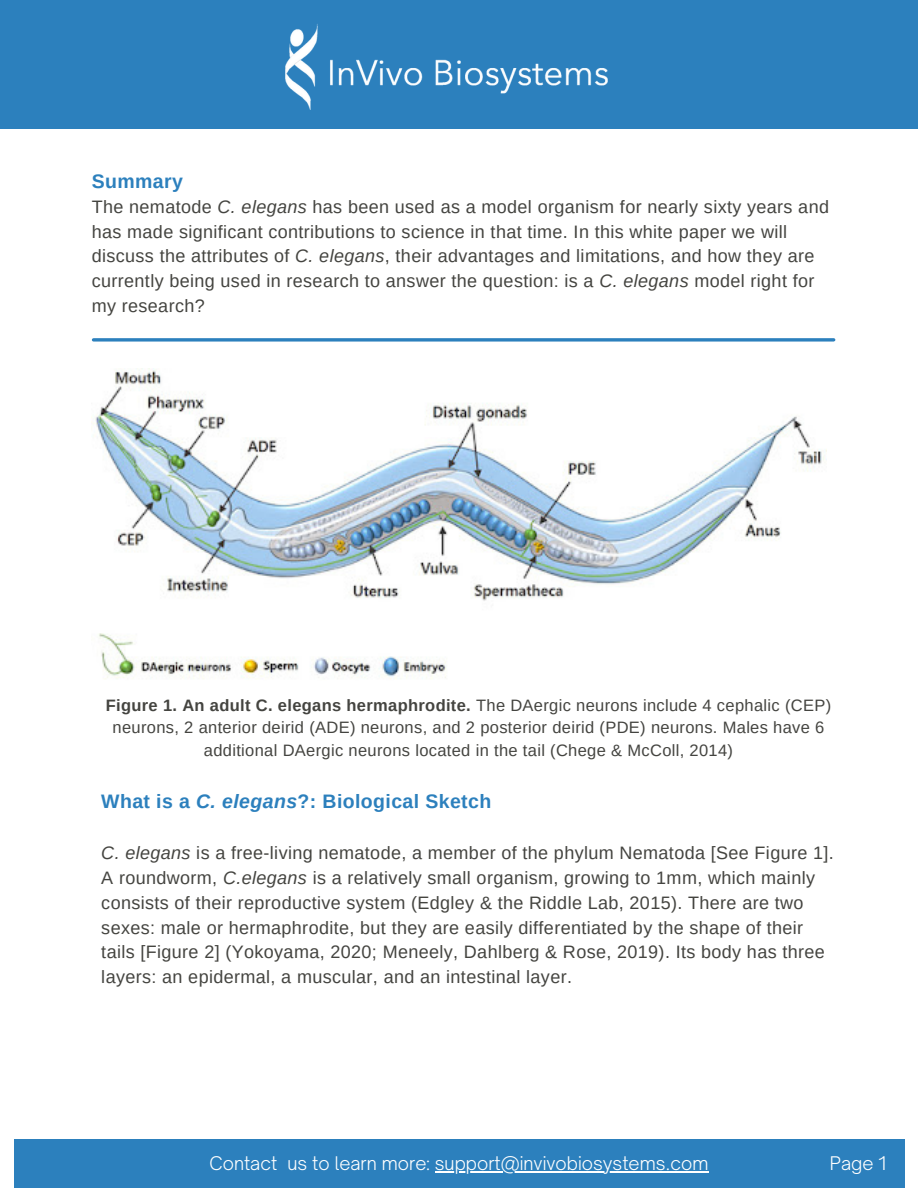
<style>
.page{position:relative;width:918px;height:1188px;background:#fff}
.page>*{position:absolute;margin:0;border:0;box-sizing:border-box;transform-origin:0 0}
.t1{font:700 19.5px "Arimo";letter-spacing:.02em;color:#2c80bd}
.t2{font:18px/24.8px "Arimo";letter-spacing:.02em;color:#444440}
.t3{font:300 18px "Open Sauce One";color:#fff}
.t4{font:16.5px/22.5px "Arimo";letter-spacing:.02em;color:#444440;text-align:center}
.s1{font-style:italic}
.s2{font-weight:700}
</style>
<div class="page">
<div style="left:14px;top:1139px;width:890px;height:49px;background:#2c80bd"></div>
<div style="left:0;top:0;width:918px;height:128px;background:#2c80bd"></div>
<img style="left:286px;top:24px;width:322px;height:85px">
<img style="left:93px;top:369px;width:731px;height:310px">
<hr style="left:435px;top:1171px;width:273px;height:2px;background:#fff">
<svg style="left:93px;top:338px;width:741px;height:4px;background:#4c93c7"></svg>
<p class="t1" style="left:92px;top:168px;width:93px">Summary</p>
<p class="t2" style="left:92px;top:194px;width:739px">The nematode <span class="s1">C. elegans</span> has been used as a model organism for nearly sixty years and has made significant contributions to science in that time. In this white paper we will discuss the attributes of <span class="s1">C. elegans</span>, their advantages and limitations, and how they are currently being used in research to answer the question: is a <span class="s1">C. elegans</span> model right for my research?</p>
<p class="t4" style="left:106px;top:694px;width:727px"><span class="s2">Figure 1. An adult C. elegans hermaphrodite.</span> The DAergic neurons include 4 cephalic (CEP) neurons, 2 anterior deirid (ADE) neurons, and 2 posterior deirid (PDE) neurons. Males have 6 additional DAergic neurons located in the tail (Chege &amp; McColl, 2014)</p>
<p class="t1" style="left:101px;top:788px;width:392px">What is a <span class="s1">C. elegans</span>?: Biological Sketch</p>
<p class="t2" style="left:101px;top:841px;width:734px"><span class="s1">C. elegans</span> is a free-living nematode, a member of the phylum Nematoda [See Figure 1].<br>A roundworm, <span class="s1">C.elegans</span> is a relatively small organism, growing to 1mm, which mainly consists of their reproductive system (Edgley &amp; the Riddle Lab, 2015). There are two sexes: male or hermaphrodite, but they are easily differentiated by the shape of their tails [Figure 2] (Yokoyama, 2020; Meneely, Dahlberg &amp; Rose, 2019). Its body has three layers: an epidermal, a muscular, and an intestinal layer.</p>
<p class="t3" style="left:210px;top:1152px;width:500px">Contact us to learn more: support@invivobiosystems.com</p>
<p class="t3" style="left:830px;top:1152px;width:58px">Page 1</p>
</div>
